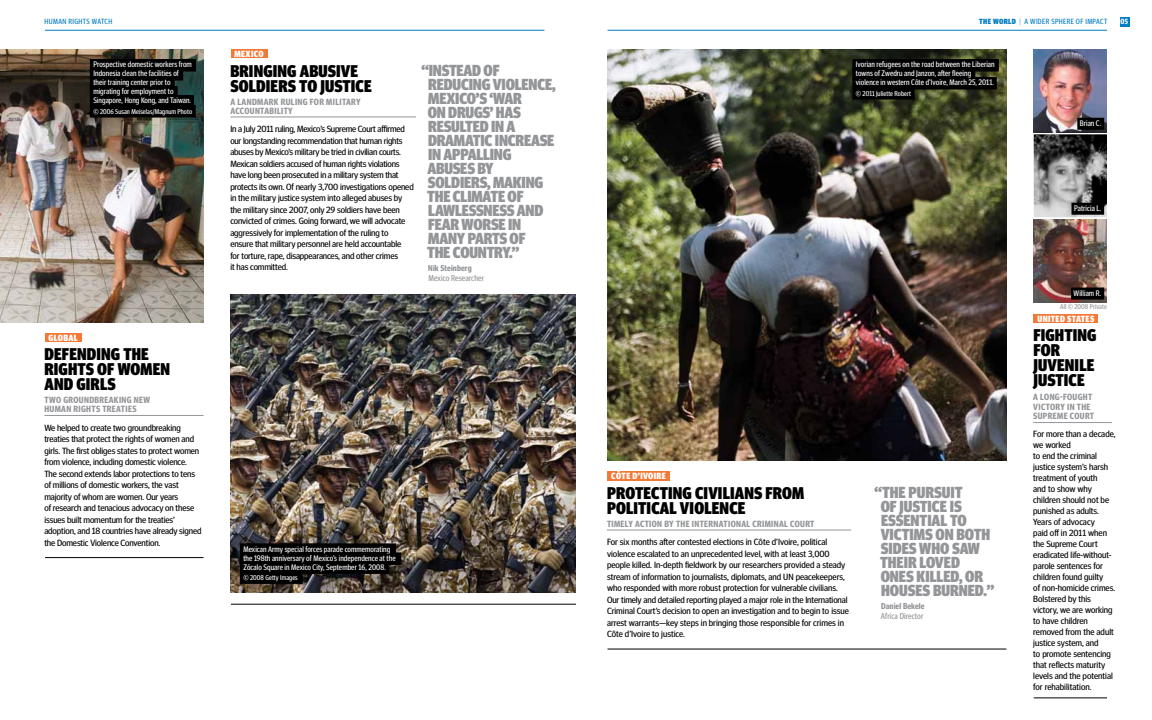
<style>
.page{position:relative;width:1152px;height:720px;background:#fff}
.page>*{position:absolute;margin:0;border:0;box-sizing:border-box;transform-origin:0 0}
.t1{font:900 17px/15px "Meta Head OT Con";letter-spacing:.01em;color:#000}
.t2{font:900 16px/14px "Meta Head OT Con";letter-spacing:-.01em;color:#939598}
.t3{font:9px/11.5px "Meta Head OT";letter-spacing:-.01em;color:#000}
.t4{font:700 9px/9px "Meta Head OT Con";letter-spacing:.04em;color:#939598}
.t5{font:900 9px "Meta Head OT Con";letter-spacing:.04em;color:#fff}
.t6{font:8.5px "Meta Head OT Con";letter-spacing:.01em;color:#939598}
.t7{font:700 8.5px "Meta Head OT Con";letter-spacing:.01em;color:#939598}
.t8{font:8px/9px "Meta Head OT Con";letter-spacing:.01em;color:#fff}
.t9{font:7.5px "Meta Head OT Con";letter-spacing:.05em;color:#007dc3}
.t10{font:700 7.5px "Meta Head OT Con";color:#fff}
.t11{font:7px "Meta Head OT Con";letter-spacing:.01em;color:#fff}
.t12{font:7px "Meta Head OT Con";letter-spacing:.01em;color:#939598}
.s1{font-weight:900}
.s2{font-weight:300}
</style>
<div class="page">
<img style="left:0;top:50px;width:204px;height:273px">
<img style="left:608px;top:50px;width:398px;height:410px">
<img style="left:231px;top:294px;width:345px;height:298px">
<hr style="left:45px;top:30px;width:499px;height:1px;background:#007dc3">
<div style="left:852px;top:59px;width:147px;height:13px;background:#000"></div>
<div style="left:852px;top:68px;width:123px;height:13px;background:#000"></div>
<div style="left:852px;top:77px;width:145px;height:13px;background:#000"></div>
<div style="left:852px;top:87px;width:63px;height:13px;background:#000"></div>
<hr style="left:1033px;top:422px;width:79px;height:1px;background:#939598">
<div style="left:1034px;top:314px;width:64px;height:9px;background:#f47836"></div>
<hr style="left:44px;top:415px;width:160px;height:1px;background:#939598">
<hr style="left:45px;top:557px;width:158px;height:1px;background:#000">
<div style="left:45px;top:333px;width:36px;height:9px;background:#f47836"></div>
<hr style="left:607px;top:530px;width:244px;height:1px;background:#939598">
<div style="left:608px;top:471px;width:62px;height:10px;background:#f47836"></div>
<hr style="left:230px;top:117px;width:186px;height:1px;background:#939598">
<div style="left:231px;top:49px;width:36px;height:9px;background:#f47836"></div>
<hr style="left:231px;top:604px;width:345px;height:1px;background:#000">
<hr style="left:607px;top:649px;width:399px;height:1px;background:#000">
<hr style="left:1034px;top:698px;width:73px;height:1px;background:#000">
<img style="left:1034px;top:219px;width:73px;height:83px">
<div style="left:1071px;top:288px;width:33px;height:12px;background:#000"></div>
<img style="left:1034px;top:134px;width:73px;height:83px">
<div style="left:1072px;top:203px;width:32px;height:12px;background:#000"></div>
<img style="left:1034px;top:50px;width:73px;height:82px">
<div style="left:1077px;top:118px;width:27px;height:12px;background:#000"></div>
<div style="left:240px;top:543px;width:156px;height:13px;background:#000"></div>
<div style="left:240px;top:552px;width:161px;height:13px;background:#000"></div>
<div style="left:240px;top:561px;width:149px;height:13px;background:#000"></div>
<div style="left:240px;top:571px;width:63px;height:13px;background:#000"></div>
<div style="left:90px;top:59px;width:106px;height:13px;background:#000"></div>
<div style="left:90px;top:68px;width:93px;height:13px;background:#000"></div>
<div style="left:90px;top:77px;width:85px;height:13px;background:#000"></div>
<div style="left:90px;top:86px;width:88px;height:13px;background:#000"></div>
<div style="left:90px;top:95px;width:104px;height:13px;background:#000"></div>
<div style="left:90px;top:105px;width:106px;height:13px;background:#000"></div>
<hr style="left:608px;top:30px;width:499px;height:1px;background:#007dc3">
<div style="left:1120px;top:17px;width:10px;height:10px;background:#007dc3"></div>
<p class="t9" style="left:45px;top:17px;width:69px">HUMAN RIGHTS WATCH</p>
<p class="t8" style="left:93px;top:60px;width:100px">Prospective domestic workers from</p>
<p class="t8" style="left:90px;top:69px;width:91px">I ndonesia clean the facilities of</p>
<p class="t8" style="left:93px;top:78px;width:79px">their training center prior to</p>
<p class="t8" style="left:93px;top:87px;width:82px">migrating for employment to</p>
<p class="t8" style="left:93px;top:96px;width:99px">Singapore, Hong Kong, and Taiwan.</p>
<p class="t11" style="left:93px;top:107px;width:100px">© 2006 Susan Meiselas/Magnum Photo</p>
<p class="t5" style="left:48px;top:332px;width:29px">GLOBAL</p>
<h1 class="t1" style="left:44px;top:346px;width:89px">DEFENDING THE<br>RIGHTS</h1>
<h1 class="t1" style="left:97px;top:361px;width:32px">OF WOMEN</h1>
<h1 class="t1" style="left:44px;top:376px;width:41px">AN D GIRLS</h1>
<p class="t4" style="left:44px;top:395px;width:106px">TWO GROUNDBREAKING NEW<br>HUMAN RIGHTS TREATIES</p>
<p class="t3" style="left:44px;top:422px;width:159px">We helped to create two groundbreaking treaties that protect the rights of women and girls. The first obliges states to protect women from violence, including domestic violence.<br>The second extends labor protections to tens of millions of domestic workers, the vast majority of whom are women. Our years<br>of research and tenacious advocacy on these issues built momentum for the treaties’ adoption, and 18 countries have already signed the Domestic Violence Convention.</p>
<p class="t5" style="left:234px;top:49px;width:31px">MEXICO</p>
<h1 class="t1" style="left:230px;top:63px;width:143px">BRINGING ABUSIVE<br>SOLDIERS TO JUSTICE</h1>
<p class="t4" style="left:230px;top:97px;width:132px">A LANDMARK RULING FOR MILITARY<br>ACCOUNTABILITY</p>
<p class="t3" style="left:230px;top:123px;width:185px">In a July 2011 ruling, Mexico’s Supreme Court affirmed our longstanding recommendation that human rights abuses by Mexico’s military be tried in civilian courts.<br>Mexican soldiers accused of human rights violations have long been prosecuted in a military system that protects its own. Of nearly 3,700 investigations opened in the military justice system into alleged abuses by the military since 2007, only 29 soldiers have been convicted of crimes. Going forward, we will advocate aggressively for implementation of the ruling to<br>ensure that military personnel are held accountable<br>for torture, rape, disappearances, and other crimes<br>it has committed.</p>
<h2 class="t2" style="left:427px;top:63px;width:130px;text-indent:-6px">“INSTEAD OF<br>REDUCING VIOLENCE,<br>MEXICO’S ‘WAR<br>ON DRUGS’ HAS<br>RESULTED IN A<br>DRAMATIC INCREASE<br>IN APPALLING<br>ABUSES BY<br>SOLDIERS, MAKING<br>THE CLIMATE OF<br>LAWLESSNESS AND<br>FEAR WORSE IN<br>MANY PARTS OF<br>THE COUNTRY.”</h2>
<p class="t7" style="left:428px;top:263px;width:45px">NIK STEINBERG</p>
<p class="t6" style="left:428px;top:273px;width:57px">Mexico Researcher</p>
<p class="t8" style="left:243px;top:544px;width:154px">Mexican Army special forces parade commemorating the 198th anniversary of Mexico’s independence at the<br>Zócalo Square in Mexico City, September 16, 2008.</p>
<p class="t11" style="left:243px;top:574px;width:56px">© 2008 Getty Images</p>
<p class="t9" style="left:979px;top:17px;width:130px"><span class="s1">THE WORLD</span> <span class="s2">|</span> a wider sph ere of impact</p>
<p class="t10" style="left:1121px;top:17px;width:9px">05</p>
<p class="t8" style="left:856px;top:60px;width:140px;text-indent:-4px">Ivorian refugees on the road between the Liberian towns of Zwedru and Janzon, after fleeing violence in western Côte d’Ivoire, March 25, 2011.</p>
<p class="t11" style="left:856px;top:89px;width:57px">© 2011 Juliette Robert</p>
<p class="t5" style="left:611px;top:471px;width:56px">CÔTE D’IVOIRE</p>
<h1 class="t1" style="left:607px;top:485px;width:10px">PROTECTING</h1>
<h1 class="t1" style="left:695px;top:485px;width:9px">CIVILIANS</h1>
<h1 class="t1" style="left:766px;top:485px;width:11px">FROM</h1>
<h1 class="t1" style="left:607px;top:500px;width:9px">POLITICAL</h1>
<h1 class="t1" style="left:680px;top:500px;width:10px">VIOLENCE</h1>
<p class="t4" style="left:607px;top:519px;width:209px">TIMELY ACTION BY THE INTERNATIONAL CRIMINAL COURT</p>
<p class="t3" style="left:607px;top:536px;width:244px">For six months after contested elections in Côte d’Ivoire, political violence escalated to an unprecedented level, with at least 3,000 people killed. In-depth fieldwork by our researchers provided a steady stream of information to journalists, diplomats, and UN peacekeepers, who responded with more robust protection for vulnerable civilians.<br>Our timely and detailed reporting played a major role in the International Criminal Court’s decision to open an investigation and to begin to issue arrest warrants—key steps in bringing those responsible for crimes in Côte d’Ivoire to justice.</p>
<h2 class="t2" style="left:880px;top:485px;width:116px;text-indent:-6px">“THE PURSUIT<br>OF JUSTICE IS<br>ESSENTIAL TO<br>VICTIMS ON BOTH<br>SIDES WHO SAW<br>THEIR LOVED<br>ONES KILLED, OR<br>HOUSES BURNED.”</h2>
<p class="t7" style="left:881px;top:601px;width:45px">DANIEL BEKELE</p>
<p class="t6" style="left:881px;top:611px;width:44px">Africa Director</p>
<p class="t8" style="left:1080px;top:119px;width:23px">Brian C.</p>
<p class="t8" style="left:1074px;top:204px;width:29px">Patricia L.</p>
<p class="t8" style="left:1074px;top:289px;width:29px">William R.</p>
<p class="t12" style="left:1060px;top:302px;width:48px">All © 2008 Private</p>
<p class="t5" style="left:1037px;top:313px;width:58px">UNITED STATES</p>
<h1 class="t1" style="left:1033px;top:328px;width:65px">FIGHTING<br>FOR<br>JUVENILE<br>JUSTICE</h1>
<p class="t4" style="left:1033px;top:392px;width:60px;line-height:10px">A LONG-FOUGHT<br>VICTORY IN THE</p>
<p class="t4" style="left:1033px;top:411px;width:62px">SUPREME COURT</p>
<p class="t3" style="left:1033px;top:429px;width:84px;line-height:11px">For more than a decade, we worked<br>to end the criminal justice system’s harsh treatment of youth<br>and to show why children should not be punished as adults.<br>Years of advocacy<br>paid off in 2011 when the Supreme Court eradicated life-without&shy;parole sentences for children found guilty<br>of non-homicide crimes.<br>Bolstered by this victory, we are working to have children removed from the adult justice system, and<br>to promote sentencing that reflects maturity levels and the potential for rehabilitation.</p>
</div>
